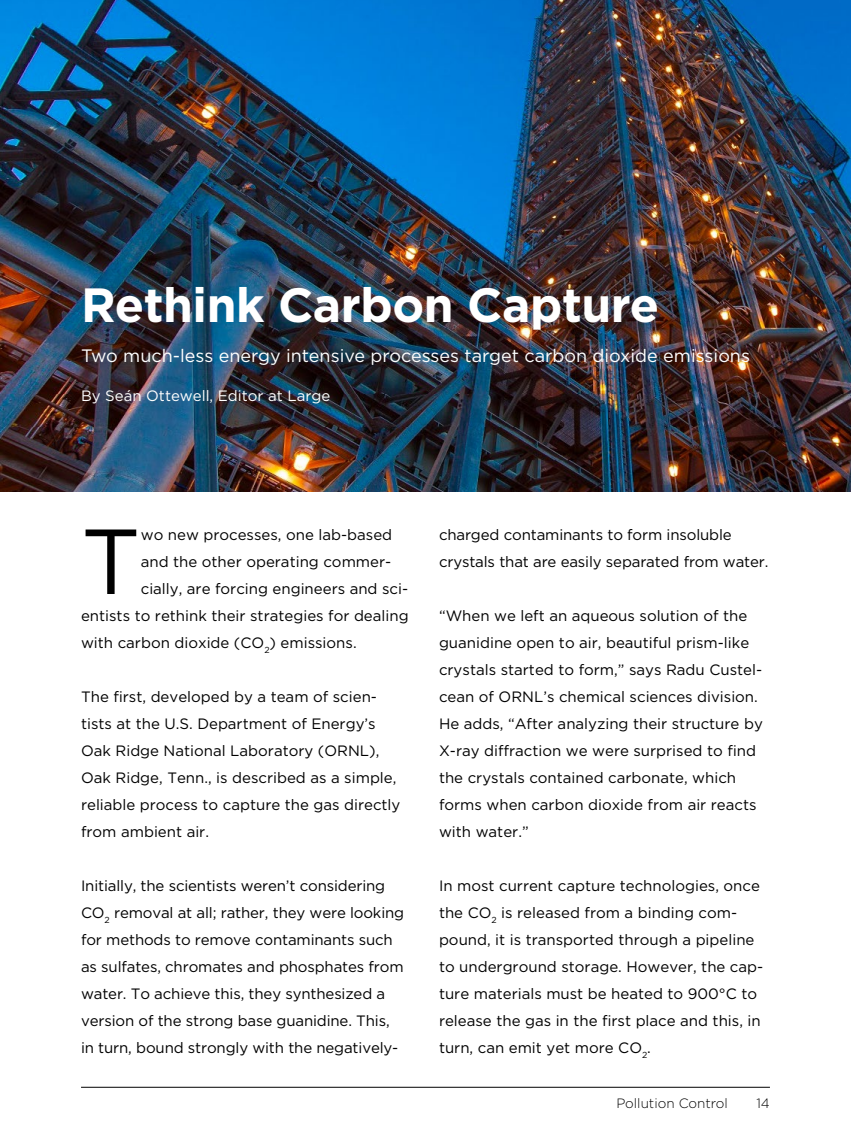
<style>
.page{position:relative;width:851px;height:1134px;background:#fff}
.page>*{position:absolute;margin:0;border:0;box-sizing:border-box;transform-origin:0 0}
.t1{font:92.1px "Gotham";color:#000}
.t2{font:700 48px "Gotham";letter-spacing:-.01em;color:#fff}
.t3{font:18px "Gotham";color:#fff}
.t4{font:15px/27px "Gotham";color:#000}
.t5{font:15px "Gotham";color:#fff}
.t6{font:300 13.5px "Gotham";color:#000}
</style>
<div class="page">
<hr style="left:81px;top:1087px;width:689px;height:1px;background:#000">
<img style="left:0;top:0;width:850px;height:491px">
<h2 class="t2" style="left:81px;top:273px;width:579px">Rethink Carbon Capture</h2>
<p class="t3" style="left:81px;top:345px;width:670px">Two much-less energy intensive processes target carbon dioxide emissions</p>
<p class="t5" style="left:81px;top:386px;width:251px">By Seán Ottewell, Editor at Large</p>
<h1 class="t1" style="left:81px;top:502px;width:61px">T</h1>
<p class="t4" style="left:141px;top:521px;width:253px">wo new processes, one lab-based</p>
<p class="t4" style="left:141px;top:548px;width:252px">and the other operating commer-</p>
<p class="t4" style="left:141px;top:575px;width:269px">cially, are forcing engineers and sci-</p>
<p class="t4" style="left:81px;top:602px;width:329px">entists to rethink their strategies for dealing</p>
<p class="t4" style="left:81px;top:629px;width:277px">with carbon dioxide (CO<sub>2</sub>) emissions.</p>
<p class="t4" style="left:81px;top:683px;width:321px">The first, developed by a team of scien&shy;tists at the U.S. Department of Energy’s Oak Ridge National Laboratory (ORNL), Oak Ridge, Tenn., is described as a simple, reliable process to capture the gas directly from ambient air.</p>
<p class="t4" style="left:81px;top:872px;width:325px">Initially, the scientists weren’t considering CO<sub>2</sub> removal at all; rather, they were looking for methods to remove contaminants such as sulfates, chromates and phosphates from water. To achieve this, they synthesized a version of the strong base guanidine. This, in turn, bound strongly with the negatively-</p>
<p class="t4" style="left:439px;top:521px;width:331px">charged contaminants to form insoluble crystals that are easily separated from water.</p>
<p class="t4" style="left:439px;top:602px;width:325px">“When we left an aqueous solution of the guanidine open to air, beautiful prism-like crystals started to form,” says Radu Custel&shy;cean of ORNL’s chemical sciences division.<br>He adds, “After analyzing their structure by X-ray diffraction we were surprised to find the crystals contained carbonate, which forms when carbon dioxide from air reacts with water.”</p>
<p class="t4" style="left:439px;top:872px;width:326px">In most current capture technologies, once the CO<sub>2</sub> is released from a binding com&shy;pound, it is transported through a pipeline to underground storage. However, the cap&shy;ture materials must be heated to 900°C to release the gas in the first place and this, in turn, can emit yet more CO<sub>2</sub>.</p>
<p class="t6" style="left:616px;top:1095px;width:113px">Pollution Control</p>
<p class="t6" style="left:756px;top:1095px;width:15px">14</p>
</div>
